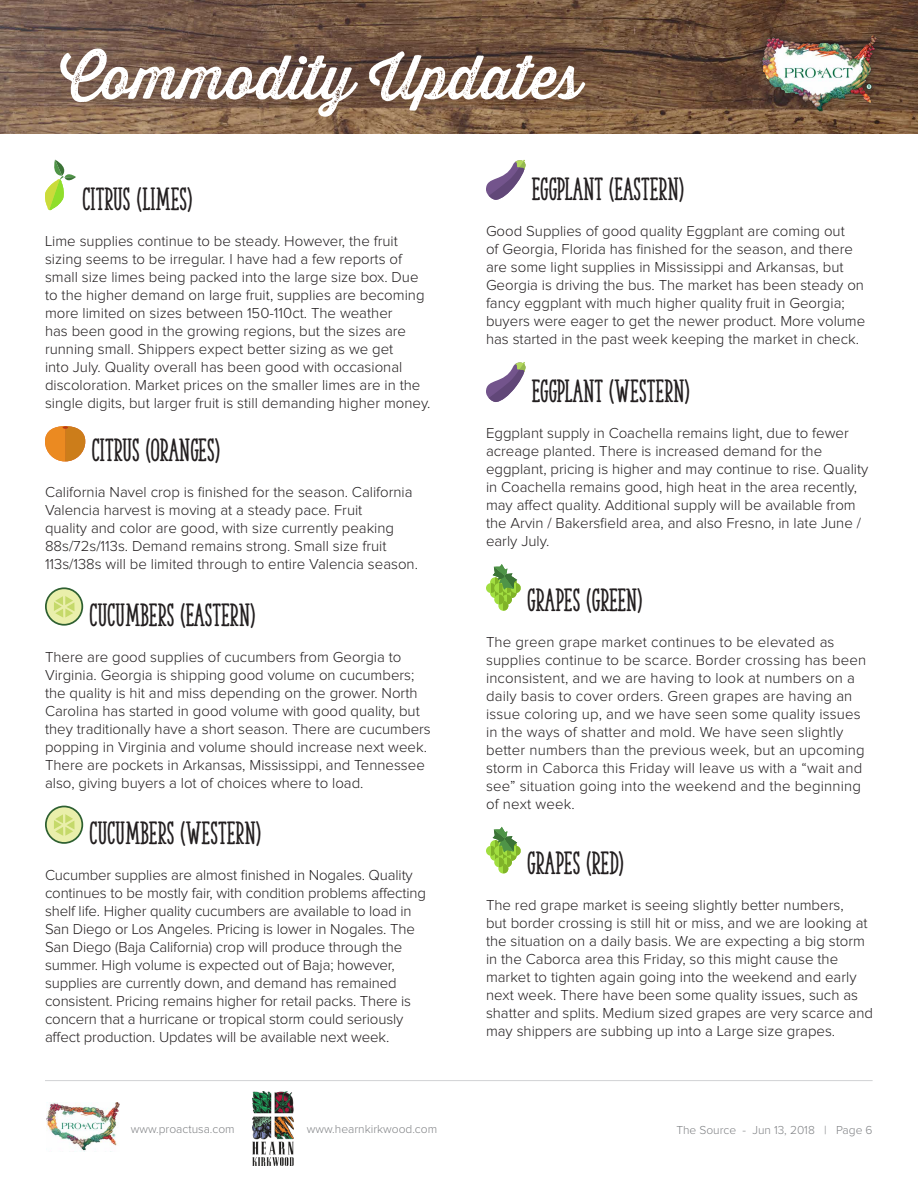
<style>
.page{position:relative;width:918px;height:1188px;background:#fff}
.page>*{position:absolute;margin:0;border:0;box-sizing:border-box;transform-origin:0 0}
.t1{font:60px "Thirsty Rough Reg One";color:#fff}
.t2{font:30px "The Serif Hand Extrablack";color:#231f20}
.t3{font:700 27px "Proxima Nova";color:#fff}
.t4{font:300 15px/18px "Proxima Nova";color:#231f20}
.t5{font:300 12px "Proxima Nova";color:#808285}
</style>
<div class="page">
<hr style="left:45px;top:1080px;width:828px;height:1px;background:#d1d2d4">
<img style="left:0;top:0;width:918px;height:134px">
<div style="left:752px;top:25px;width:133px;height:94px;background:#231f20;opacity:.6"></div>
<img style="left:761px;top:36px;width:115px;height:76px">
<img style="left:46px;top:1102px;width:74px;height:49px">
<img style="left:252px;top:1091px;width:41px;height:75px">
<svg style="left:45px;top:160px;width:31px;height:50px"></svg>
<svg style="left:45px;top:426px;width:40px;height:35px"></svg>
<svg style="left:45px;top:587px;width:38px;height:39px"></svg>
<div style="left:47px;top:589px;width:34px;height:35px;background:#eaefab;border-radius:50%"></div>
<svg style="left:54px;top:596px;width:21px;height:22px"></svg>
<svg style="left:45px;top:806px;width:38px;height:38px"></svg>
<div style="left:47px;top:807px;width:34px;height:35px;background:#eaefab;border-radius:50%"></div>
<svg style="left:54px;top:814px;width:21px;height:22px"></svg>
<svg style="left:486px;top:160px;width:40px;height:40px"></svg>
<svg style="left:486px;top:362px;width:40px;height:40px"></svg>
<svg style="left:490px;top:577px;width:10px;height:10px"></svg>
<svg style="left:490px;top:588px;width:10px;height:10px"></svg>
<svg style="left:512px;top:592px;width:5px;height:6px"></svg>
<div style="left:486px;top:583px;width:10px;height:10px;background:#a1de40;border-radius:50%"></div>
<div style="left:491px;top:583px;width:5px;height:10px;background:#80b329"></div>
<div style="left:494px;top:583px;width:10px;height:10px;background:#a1de40;border-radius:50%"></div>
<div style="left:499px;top:583px;width:5px;height:10px;background:#80b329"></div>
<svg style="left:508px;top:590px;width:4px;height:3px"></svg>
<div style="left:511px;top:583px;width:10px;height:10px;background:#a1de40;border-radius:50%"></div>
<div style="left:516px;top:583px;width:5px;height:10px;background:#80b329"></div>
<div style="left:502px;top:595px;width:10px;height:10px;background:#a1de40;border-radius:50%"></div>
<div style="left:507px;top:595px;width:5px;height:10px;background:#80b329"></div>
<svg style="left:498px;top:601px;width:10px;height:10px"></svg>
<div style="left:503px;top:601px;width:5px;height:9px;background:#80b329"></div>
<div style="left:494px;top:595px;width:10px;height:10px;background:#a1de40;border-radius:50%"></div>
<div style="left:499px;top:595px;width:5px;height:10px;background:#80b329"></div>
<svg style="left:493px;top:564px;width:24px;height:26px"></svg>
<div style="left:490px;top:840px;width:10px;height:10px;background:#a1de40;border-radius:50%"></div>
<div style="left:490px;top:851px;width:10px;height:10px;background:#a1de40;border-radius:50%"></div>
<div style="left:495px;top:851px;width:5px;height:10px;background:#80b329"></div>
<div style="left:498px;top:851px;width:10px;height:10px;background:#a1de40;border-radius:50%"></div>
<svg style="left:503px;top:851px;width:5px;height:10px"></svg>
<div style="left:512px;top:851px;width:5px;height:10px;background:#80b329"></div>
<div style="left:486px;top:846px;width:10px;height:10px;background:#a1de40;border-radius:50%"></div>
<div style="left:491px;top:846px;width:5px;height:10px;background:#80b329"></div>
<div style="left:494px;top:846px;width:10px;height:10px;background:#a1de40;border-radius:50%"></div>
<div style="left:499px;top:846px;width:5px;height:10px;background:#80b329"></div>
<svg style="left:508px;top:852px;width:4px;height:4px"></svg>
<div style="left:511px;top:846px;width:10px;height:10px;background:#a1de40;border-radius:50%"></div>
<div style="left:516px;top:846px;width:5px;height:10px;background:#80b329"></div>
<div style="left:502px;top:857px;width:10px;height:10px;background:#a1de40;border-radius:50%"></div>
<div style="left:507px;top:857px;width:5px;height:10px;background:#80b329"></div>
<div style="left:498px;top:864px;width:10px;height:10px;background:#a1de40;border-radius:50%"></div>
<div style="left:503px;top:864px;width:5px;height:9px;background:#80b329"></div>
<div style="left:494px;top:857px;width:10px;height:10px;background:#a1de40;border-radius:50%"></div>
<div style="left:499px;top:857px;width:5px;height:10px;background:#80b329"></div>
<svg style="left:493px;top:827px;width:24px;height:25px"></svg>
<h1 class="t1" style="left:60px;top:33px;width:523px">Commodity Updates</h1>
<h3 class="t3" style="left:219px;top:80px;width:154px">Jun 13, 2018</h3>
<h2 class="t2" style="left:82px;top:181px;width:111px">CITRUS (LIMES)</h2>
<p class="t4" style="left:45px;top:233px;width:387px">Lime supplies continue to be steady. However, the fruit sizing seems to be irregular. I have had a few reports of small size limes being packed into the large size box. Due to the higher demand on large fruit, supplies are becoming more limited on sizes between 150-110ct. The weather<br>has been good in the growing regions, but the sizes are running small. Shippers expect better sizing as we get<br>into July. Quality overall has been good with occasional discoloration. Market prices on the smaller limes are in the single digits, but larger fruit is still demanding higher money.</p>
<h2 class="t2" style="left:92px;top:432px;width:130px">CITRUS (ORANGES)</h2>
<p class="t4" style="left:45px;top:484px;width:375px">California Navel crop is finished for the season. California Valencia harvest is moving at a steady pace. Fruit<br>quality and color are good, with size currently peaking 88s/72s/113s. Demand remains strong. Small size fruit 113s/138s will be limited through to entire Valencia season.</p>
<h2 class="t2" style="left:90px;top:596px;width:167px">CUCUMBERS (EASTERN)</h2>
<p class="t4" style="left:45px;top:648px;width:387px">There are good supplies of cucumbers from Georgia to Virginia. Georgia is shipping good volume on cucumbers; the quality is hit and miss depending on the grower. North Carolina has started in good volume with good quality, but they traditionally have a short season. There are cucumbers popping in Virginia and volume should increase next week.<br>There are pockets in Arkansas, Mississippi, and Tennessee also, giving buyers a lot of choices where to load.</p>
<h2 class="t2" style="left:90px;top:815px;width:173px">CUCUMBERS (WESTERN)</h2>
<p class="t4" style="left:45px;top:866px;width:383px">Cucumber supplies are almost finished in Nogales. Quality continues to be mostly fair, with condition problems affecting shelf life. Higher quality cucumbers are available to load in San Diego or Los Angeles. Pricing is lower in Nogales. The San Diego (Baja California) crop will produce through the summer. High volume is expected out of Baja; however, supplies are currently down, and demand has remained consistent. Pricing remains higher for retail packs. There is concern that a hurricane or tropical storm could seriously affect production. Updates will be available next week.</p>
<p class="t5" style="left:131px;top:1124px;width:105px">www.proactusa.com</p>
<p class="t5" style="left:307px;top:1124px;width:132px">www.hearnkirkwood.com</p>
<h2 class="t2" style="left:532px;top:171px;width:153px">EGGPLANT (EASTERN)</h2>
<p class="t4" style="left:486px;top:222px;width:381px">Good Supplies of good quality Eggplant are coming out<br>of Georgia, Florida has finished for the season, and there are some light supplies in Mississippi and Arkansas, but Georgia is driving the bus. The market has been steady on fancy eggplant with much higher quality fruit in Georgia; buyers were eager to get the newer product. More volume has started in the past week keeping the market in check.</p>
<h2 class="t2" style="left:532px;top:373px;width:159px">EGGPLANT (WESTERN)</h2>
<p class="t4" style="left:486px;top:425px;width:384px">Eggplant supply in Coachella remains light, due to fewer acreage planted. There is increased demand for the eggplant, pricing is higher and may continue to rise. Quality in Coachella remains good, high heat in the area recently, may affect quality. Additional supply will be available from the Arvin / Bakersfield area, and also Fresno, in late June / early July.</p>
<h2 class="t2" style="left:527px;top:582px;width:117px">GRAPES (GREEN)</h2>
<p class="t4" style="left:486px;top:633px;width:382px">The green grape market continues to be elevated as supplies continue to be scarce. Border crossing has been inconsistent, and we are having to look at numbers on a daily basis to cover orders. Green grapes are having an issue coloring up, and we have seen some quality issues in the ways of shatter and mold. We have seen slightly better numbers than the previous week, but an upcoming storm in Caborca this Friday will leave us with a “wait and see” situation going into the weekend and the beginning of next week.</p>
<h2 class="t2" style="left:527px;top:844px;width:98px">GRAPES (RED)</h2>
<p class="t4" style="left:486px;top:896px;width:389px">The red grape market is seeing slightly better numbers,<br>but border crossing is still hit or miss, and we are looking at the situation on a daily basis. We are expecting a big storm in the Caborca area this Friday, so this might cause the market to tighten again going into the weekend and early next week. There have been some quality issues, such as shatter and splits. Medium sized grapes are very scarce and may shippers are subbing up into a Large size grapes.</p>
<p class="t5" style="left:676px;top:1124px;width:198px">The Source - Jun 13, 2018 | Page 6</p>
</div>
